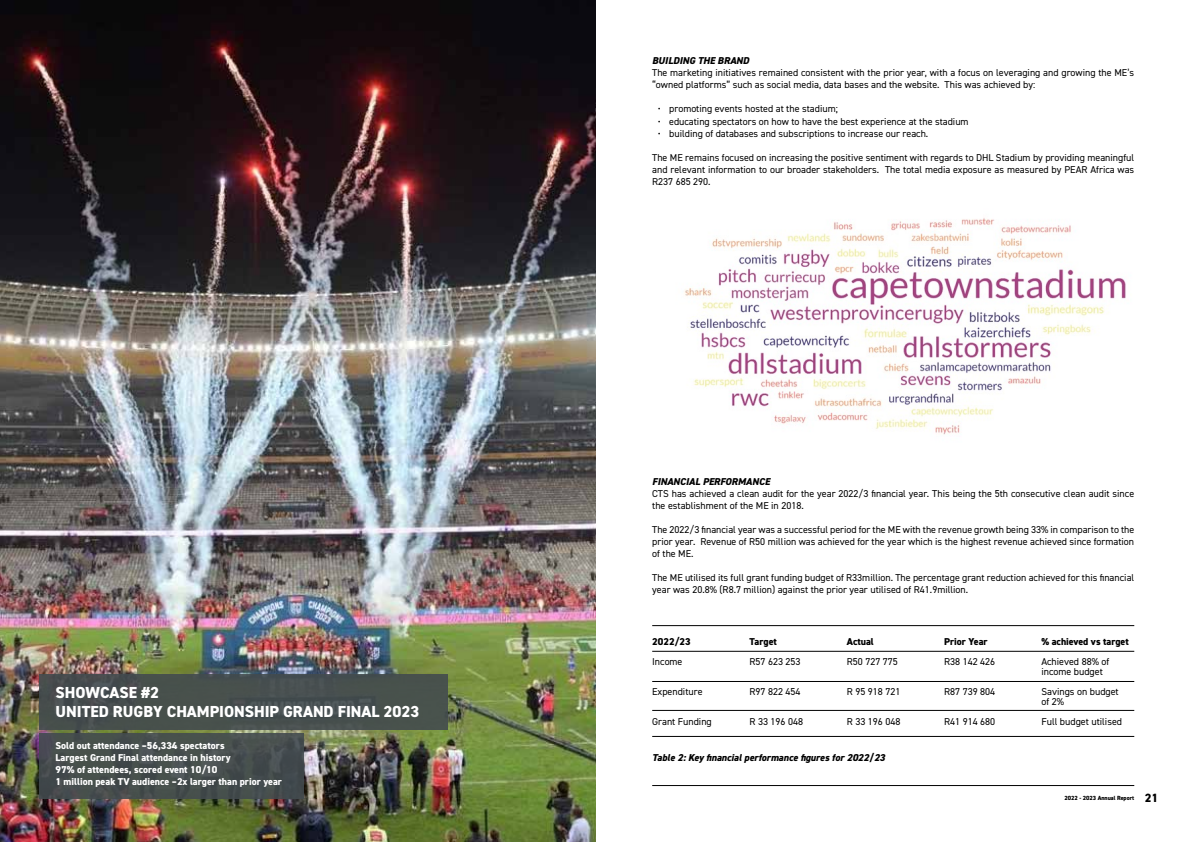
<style>
.page{position:relative;width:1191px;height:842px;background:#fff}
.page>*{position:absolute;margin:0;border:0;box-sizing:border-box;transform-origin:0 0}
.t1{font:800 16px/19.2px "DIN2014";color:#fff}
.t2{font:10px/12px "DIN2014";color:#000}
.t3{font:800 10px/12px "DIN2014";color:#fff}
.t4{font:italic 800 10px "DIN2014";color:#000}
.t5{font:800 10px "DIN2014";color:#000}
.t6{font:800 6px "DIN2014";color:#000}
.s1{font-size:12px}
</style>
<div class="page">
<img style="left:0;top:0;width:595px;height:842px">
<div style="left:39px;top:675px;width:409px;height:55px;background:#434b4e"></div>
<div style="left:39px;top:733px;width:265px;height:66px;background:#434b4e"></div>
<hr style="left:652px;top:651px;width:482px;height:1px;background:#000">
<hr style="left:652px;top:681px;width:482px;height:1px;background:#000">
<hr style="left:652px;top:710px;width:482px;height:1px;background:#000">
<hr style="left:652px;top:625px;width:482px;height:1px;background:#000">
<hr style="left:652px;top:736px;width:482px;height:1px;background:#000">
<img style="left:684px;top:218px;width:442px;height:217px">
<hr style="left:652px;top:785px;width:482px;height:1px;background:#000">
<h1 class="t1" style="left:56px;top:683px;width:365px">SHOWCASE #2<br>UNITED RUGBY CHAMPIONSHIP GRAND FINAL 2023</h1>
<p class="t3" style="left:56px;top:739px;width:228px">Sold out attendance –56,334 spectators<br>Largest Grand Final attendance in history<br>97% of attendees, scored event 10/10<br>1 million peak TV audience –2x larger than prior year</p>
<p class="t4" style="left:652px;top:54px;width:99px">BUILDING THE BRAND</p>
<p class="t2" style="left:652px;top:67px;width:483px">The marketing initiatives remained consistent with the prior year, with a focus on leveraging and growing the ME’s “owned platforms” such as social media, data bases and the website. This was achieved by:</p>
<p class="t2" style="left:658px;top:103px;width:181px">• promoting events hosted at the stadium;</p>
<p class="t2" style="left:658px;top:115px;width:312px">• educating spectators on how to have the best experience at the stadium</p>
<p class="t2" style="left:658px;top:127px;width:272px">• building of databases and subscriptions to increase our reach.</p>
<p class="t2" style="left:652px;top:151px;width:483px;text-align:justify">The ME remains focused on increasing the positive sentiment with regards to DHL Stadium by providing meaningful and relevant information to our broader stakeholders. The total media exposure as measured by PEAR Africa was R237 685 290.</p>
<p class="t4" style="left:652px;top:474px;width:119px">FINANCIAL PERFORMANCE</p>
<p class="t2" style="left:652px;top:487px;width:483px">CTS has achieved a clean audit for the year 2022/3 financial year. This being the 5th consecutive clean audit since the establishment of the ME in 2018.</p>
<p class="t2" style="left:652px;top:523px;width:483px;text-align:justify">The 2022/3 financial year was a successful period for the ME with the revenue growth being 33% in comparison to the prior year. Revenue of R50 million was achieved for the year which is the highest revenue achieved since formation of the ME.</p>
<p class="t2" style="left:652px;top:571px;width:483px">The ME utilised its full grant funding budget of R33million. The percentage grant reduction achieved for this financial year was 20.8% (R8.7 million) against the prior year utilised of R41.9million.</p>
<p class="t5" style="left:652px;top:634px;width:40px">2022/23</p>
<p class="t2" style="left:652px;top:655px;width:32px">Income</p>
<p class="t2" style="left:652px;top:685px;width:52px">Expenditure</p>
<p class="t2" style="left:652px;top:715px;width:61px">Grant Funding</p>
<p class="t5" style="left:749px;top:634px;width:29px">Target</p>
<p class="t2" style="left:749px;top:655px;width:53px">R57 623 253</p>
<p class="t2" style="left:749px;top:685px;width:53px">R97 822 454</p>
<p class="t2" style="left:749px;top:715px;width:55px">R 33 196 048</p>
<p class="t5" style="left:847px;top:634px;width:29px">Actual</p>
<p class="t2" style="left:847px;top:655px;width:53px">R50 727 775</p>
<p class="t2" style="left:847px;top:685px;width:55px">R 95 918 721</p>
<p class="t2" style="left:847px;top:715px;width:55px">R 33 196 048</p>
<p class="t4" style="left:652px;top:750px;width:234px">Table 2: Key financial performance figures for 2022/23</p>
<p class="t5" style="left:944px;top:634px;width:45px">Prior Year</p>
<p class="t2" style="left:944px;top:655px;width:53px">R38 142 426</p>
<p class="t2" style="left:944px;top:685px;width:53px">R87 739 804</p>
<p class="t2" style="left:944px;top:715px;width:53px">R41 914 680</p>
<p class="t5" style="left:1041px;top:634px;width:89px">% achieved vs target</p>
<p class="t2" style="left:1041px;top:656px;width:69px;line-height:10px">Achieved 88% of income budget</p>
<p class="t2" style="left:1041px;top:686px;width:79px;line-height:10px">Savings on budget of 2%</p>
<p class="t2" style="left:1041px;top:715px;width:82px">Full budget utilised</p>
<p class="t6" style="left:1064px;top:794px;width:95px">2022 - 2023 Annual Report <span class="s1">21</span></p>
</div>
